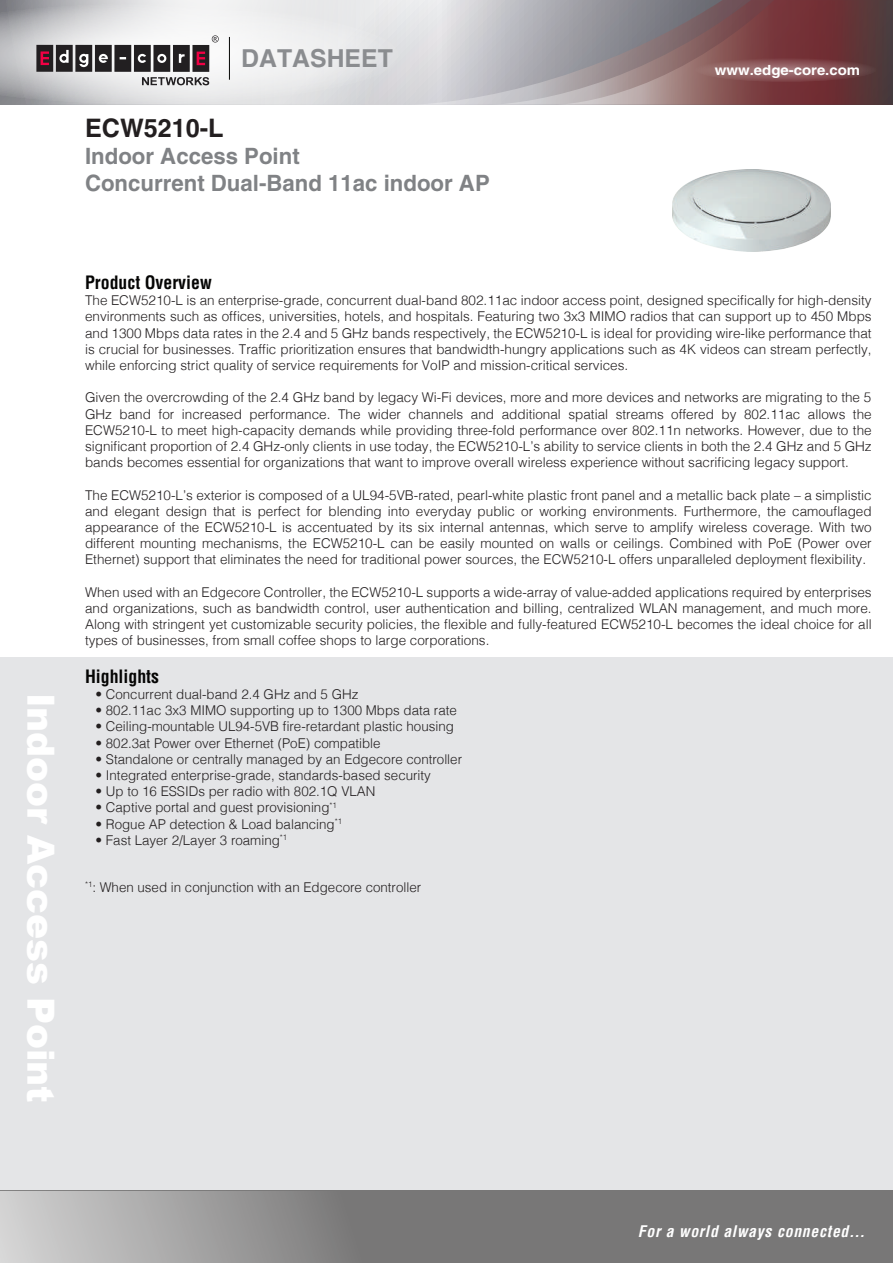
<style>
.page{position:relative;width:893px;height:1263px;background:#fff}
.page>*{position:absolute;margin:0;border:0;box-sizing:border-box;transform-origin:0 0}
.t1{font:900 37.5px "Arial";letter-spacing:-.005em;color:#fff}
.t2{font:700 25.5px "Helvetica";color:#231f20}
.t3{font:700 24.75px "Helvetica";color:#8a8c8f}
.t4{font:700 22.5px/27px "Helvetica";color:#808285}
.t5{font:700 condensed 18px "Helvetica";color:#050504}
.t6{font:italic 700 15.6px "Arial Narrow";letter-spacing:.05em;color:#fff}
.t7{font:italic 700 condensed 15.6px "Helvetica";letter-spacing:.05em;color:#fff}
.t8{font:700 14.1px "Helvetica";color:#fff;scale:1.06 1}
.t9{font:300 13.5px/16.2px "Helvetica";color:#231f20;text-align:justify}
</style>
<div class="page">
<div style="left:0;top:657px;width:893px;height:541px;background:#e4e5e7"></div>
<img style="left:672px;top:170px;width:158px;height:81px">
<svg style="left:409px;top:0;width:81px;height:105px;background:#d7d7da"></svg>
<svg style="left:490px;top:0;width:403px;height:105px;background:#8b7175"></svg>
<svg style="left:695px;top:58px;width:182px;height:24px;background:#8a595b"></svg>
<svg style="left:0;top:0;width:403px;height:105px"></svg>
<div style="left:0;top:1191px;width:893px;height:72px;background:#787777"></div>
<svg style="left:0;top:1190px;width:415px;height:73px"></svg>
<h3 class="t3" style="left:241px;top:43px;width:153px">DATASHEET</h3>
<h2 class="t2" style="left:85px;top:112px;width:140px">ECW5210-L</h2>
<h3 class="t4" style="left:85px;top:142px;width:406px">Indoor Access Point<br>Concurrent Dual-Band 11ac indoor AP</h3>
<p class="t8" style="left:715px;top:62px;width:139px">www.edge-core.com</p>
<h1 class="t1" style="left:68px;top:693px;width:411px;rotate:90deg">Indoor Access Point</h1>
<h3 class="t5" style="left:85px;top:271px;width:128px">Product Overview</h3>
<p class="t9" style="left:85px;top:292px;width:788px">The ECW5210-L is an enterprise-grade, concurrent dual-band 802.11ac indoor access point, designed specifically for high-density environments such as offices, universities, hotels, and hospitals. Featuring two 3x3 MIMO radios that can support up to 450 Mbps and 1300 Mbps data rates in the 2.4 and 5 GHz bands respectively, the ECW5210-L is ideal for providing wire-like performance that is crucial for businesses. Traffic prioritization ensures that bandwidth-hungry applications such as 4K videos can stream perfectly, while enforcing strict quality of service requirements for VoIP and mission-critical services.</p>
<p class="t9" style="left:85px;top:389px;width:788px">Given the overcrowding of the 2.4 GHz band by legacy Wi-Fi devices, more and more devices and networks are migrating to the 5<br>GHz band for increased performance. The wider channels and additional spatial streams offered by 802.11ac allows the ECW5210-L to meet high-capacity demands while providing three-fold performance over 802.11n networks. However, due to the significant proportion of 2.4 GHz-only clients in use today, the ECW5210-L’s ability to service clients in both the 2.4 GHz and 5 GHz bands becomes essential for organizations that want to improve overall wireless experience without sacrificing legacy support.</p>
<p class="t9" style="left:85px;top:486px;width:788px">The ECW5210-L’s exterior is composed of a UL94-5VB-rated, pearl-white plastic front panel and a metallic back plate – a simplistic and elegant design that is perfect for blending into everyday public or working environments. Furthermore, the camouflaged appearance of the ECW5210-L is accentuated by its six internal antennas, which serve to amplify wireless coverage. With two different mounting mechanisms, the ECW5210-L can be easily mounted on walls or ceilings. Combined with PoE (Power over Ethernet) support that eliminates the need for traditional power sources, the ECW5210-L offers unparalleled deployment flexibility.</p>
<p class="t9" style="left:85px;top:583px;width:788px">When used with an Edgecore Controller, the ECW5210-L supports a wide-array of value-added applications required by enterprises and organizations, such as bandwidth control, user authentication and billing, centralized WLAN management, and much more.<br>Along with stringent yet customizable security policies, the flexible and fully-featured ECW5210-L becomes the ideal choice for all types of businesses, from small coffee shops to large corporations.</p>
<h3 class="t5" style="left:85px;top:665px;width:76px">Highlights</h3>
<p class="t9" style="left:96px;top:685px;width:264px">• Concurrent dual-band 2.4 GHz and 5 GHz</p>
<p class="t9" style="left:96px;top:702px;width:363px">• 802.11ac 3x3 MIMO supporting up to 1300 Mbps data rate</p>
<p class="t9" style="left:96px;top:718px;width:360px">• Ceiling-mountable UL94-5VB fire-retardant plastic housing</p>
<p class="t9" style="left:96px;top:734px;width:287px">• 802.3at Power over Ethernet (PoE) compatible</p>
<p class="t9" style="left:96px;top:750px;width:368px">• Standalone or centrally managed by an Edgecore controller</p>
<p class="t9" style="left:96px;top:766px;width:337px">• Integrated enterprise-grade, standards-based security</p>
<p class="t9" style="left:96px;top:783px;width:281px">• Up to 16 ESSIDs per radio with 802.1Q VLAN</p>
<p class="t9" style="left:96px;top:799px;width:243px">• Captive portal and guest provisioning<sup>*1</sup></p>
<p class="t9" style="left:96px;top:815px;width:248px">• Rogue AP detection &amp; Load balancing<sup>*1</sup></p>
<p class="t9" style="left:96px;top:831px;width:193px">• Fast Layer 2/Layer 3 roaming<sup>*1</sup></p>
<p class="t9" style="left:85px;top:878px;width:338px"><sup>*1</sup>: When used in conjunction with an Edgecore controller</p>
<p class="t7" style="left:638px;top:1220px;width:228px">For a world always connected…</p>
<p class="t6" style="left:632px;top:1224px;width:219px">For a world always connected…</p>
</div>
